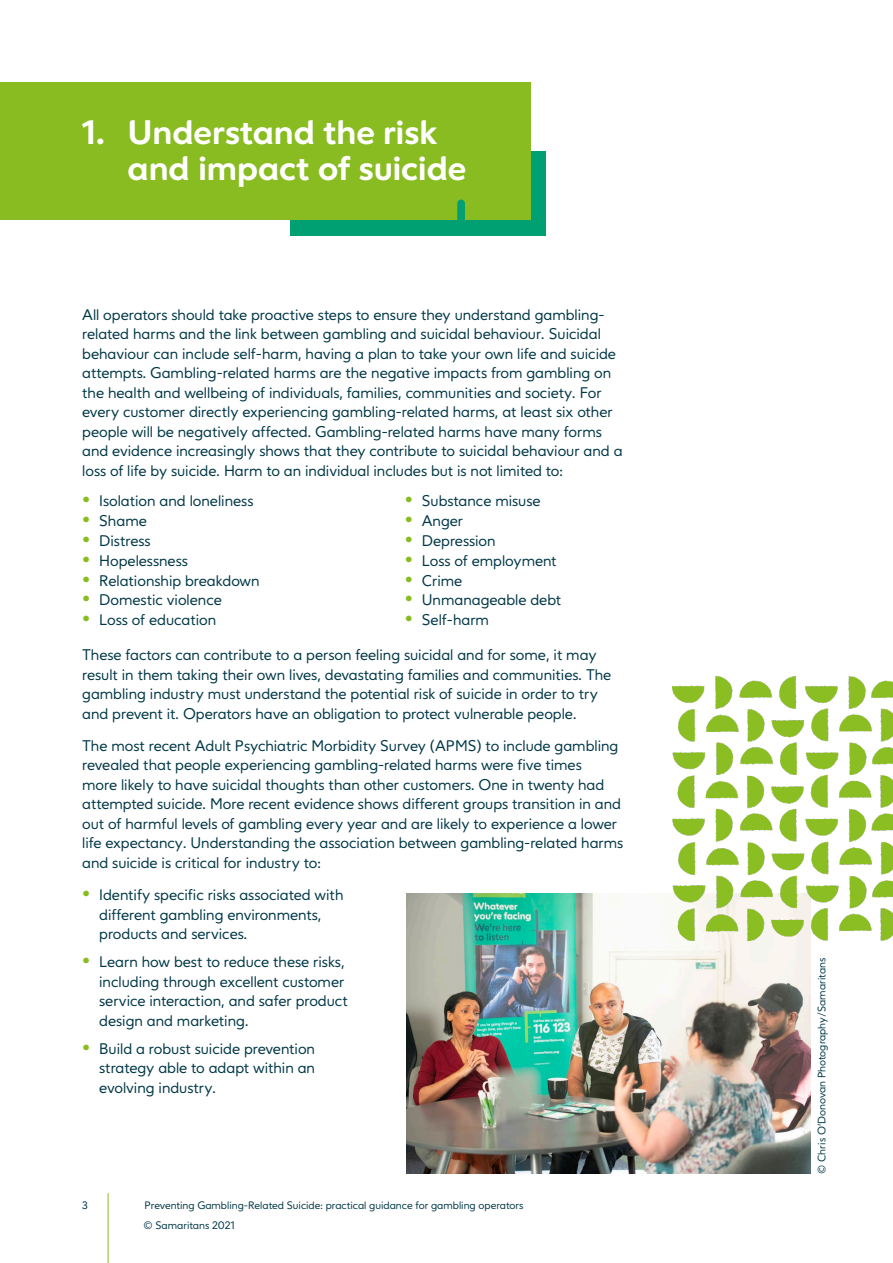
<style>
.page{position:relative;width:893px;height:1263px;background:#fff}
.page>*{position:absolute;margin:0;border:0;box-sizing:border-box;transform-origin:0 0}
.t1{font:700 33px/36px "Varah";letter-spacing:-.005em;color:#fff}
.t2{font:15px/19.5px "Varah";color:#003847}
.t3{font:10.5px/20.2px "Varah";color:#003847}
.s1{font-weight:700;font-size:21px;color:#88bc20}
</style>
<div class="page">
<hr style="left:108px;top:1193px;width:1px;height:70px;background:#88bc20">
<img style="left:406px;top:893px;width:405px;height:281px">
<img style="left:673px;top:676px;width:220px;height:264px">
<div style="left:290px;top:151px;width:255px;height:84px;background:#00a072"></div>
<div style="left:0;top:82px;width:530px;height:138px;background:#88bc20"></div>
<svg style="left:457px;top:200px;width:8px;height:20px"></svg>
<h1 class="t1" style="left:82px;top:114px;width:25px">1.</h1>
<h1 class="t1" style="left:128px;top:114px;width:340px">Understand the risk and impact of suicide</h1>
<p class="t2" style="left:82px;top:305px;width:542px">All operators should take proactive steps to ensure they understand gambling&shy;related harms and the link between gambling and suicidal behaviour. Suicidal behaviour can include self-harm, having a plan to take your own life and suicide attempts. Gambling-related harms are the negative impacts from gambling on the health and wellbeing of individuals, families, communities and society. For every customer directly experiencing gambling-related harms, at least six other people will be negatively affected. Gambling-related harms have many forms and evidence increasingly shows that they contribute to suicidal behaviour and a loss of life by suicide. Harm to an individual includes but is not limited to:</p>
<p class="t2" style="left:82px;top:491px;width:173px"><span class="s1">•</span> Isolation and loneliness</p>
<p class="t2" style="left:405px;top:491px;width:137px"><span class="s1">•</span> Substance misuse</p>
<p class="t2" style="left:82px;top:511px;width:66px"><span class="s1">•</span> Shame</p>
<p class="t2" style="left:405px;top:511px;width:60px"><span class="s1">•</span> Anger</p>
<p class="t2" style="left:82px;top:531px;width:70px"><span class="s1">•</span> Distress</p>
<p class="t2" style="left:405px;top:531px;width:92px"><span class="s1">•</span> Depression</p>
<p class="t2" style="left:82px;top:551px;width:107px"><span class="s1">•</span> Hopelessness</p>
<p class="t2" style="left:405px;top:551px;width:153px"><span class="s1">•</span> Loss of employment</p>
<p class="t2" style="left:82px;top:571px;width:179px"><span class="s1">•</span> Relationship breakdown</p>
<p class="t2" style="left:405px;top:571px;width:59px"><span class="s1">•</span> Crime</p>
<p class="t2" style="left:82px;top:591px;width:141px"><span class="s1">•</span> Domestic violence</p>
<p class="t2" style="left:405px;top:591px;width:158px"><span class="s1">•</span> Unmanageable debt</p>
<p class="t2" style="left:82px;top:611px;width:136px"><span class="s1">•</span> Loss of education</p>
<p class="t2" style="left:405px;top:611px;width:86px"><span class="s1">•</span> Self-harm</p>
<p class="t2" style="left:82px;top:645px;width:531px">These factors can contribute to a person feeling suicidal and for some, it may result in them taking their own lives, devastating families and communities. The gambling industry must understand the potential risk of suicide in order to try and prevent it. Operators have an obligation to protect vulnerable people.</p>
<p class="t2" style="left:82px;top:736px;width:543px">The most recent Adult Psychiatric Morbidity Survey (APMS) to include gambling revealed that people experiencing gambling-related harms were five times<br>more likely to have suicidal thoughts than other customers. One in twenty had attempted suicide. More recent evidence shows different groups transition in and out of harmful levels of gambling every year and are likely to experience a lower life expectancy. Understanding the association between gambling-related harms and suicide is critical for industry to:</p>
<p class="t2" style="left:99px;top:885px;width:246px;text-indent:-17px"><span class="s1">•</span> Identify specific risks associated with different gambling environments, products and services.</p>
<p class="t2" style="left:99px;top:953px;width:250px;text-indent:-17px"><span class="s1">•</span> Learn how best to reduce these risks, including through excellent customer service interaction, and safer product design and marketing.</p>
<p class="t2" style="left:99px;top:1039px;width:217px;text-align:justify;text-indent:-17px"><span class="s1">•</span> Build a robust suicide prevention strategy able to adapt within an evolving industry.</p>
<p class="t3" style="left:82px;top:1195px;width:7px">3</p>
<p class="t3" style="left:144px;top:1195px;width:381px">Preventing Gambling-Related Suicide: practical guidance for gambling operators © Samaritans 2021</p>
<p class="t3" style="left:812px;top:1173px;width:217px;rotate:-90deg">© Chris O’Donovan Photography/Samaritans</p>
</div>
